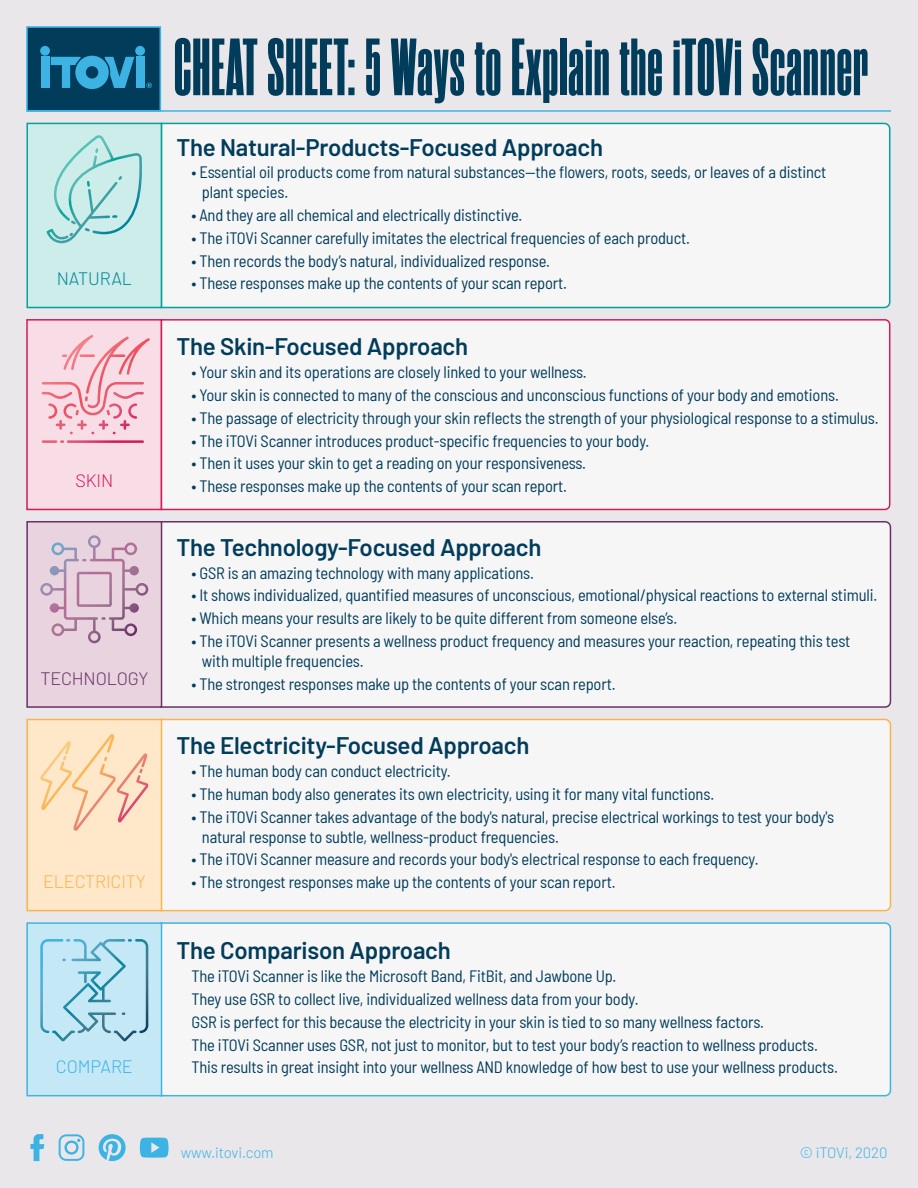
<style>
.page{position:relative;width:918px;height:1188px;background:#eae7eb}
.page>*{position:absolute;margin:0;border:0;box-sizing:border-box;transform-origin:0 0}
.t1{font:800 81px "Rama Gothic C";letter-spacing:.01em;color:#013d5b}
.t2{font:600 24px "Barlow";letter-spacing:-.01em;color:#013d5b}
.t3{font:300 18px "Barlow";letter-spacing:-.01em;color:#fcb34c}
.t4{font:300 18px "Barlow";letter-spacing:-.01em;color:#683065}
.t5{font:300 18px "Barlow";letter-spacing:-.01em;color:#00839b}
.t6{font:300 18px "Barlow";letter-spacing:-.01em;color:#3db3e3}
.t7{font:300 18px "Barlow";color:#d31b5d}
.t8{font:semi-condensed 16.5px/22.8px "Barlow";letter-spacing:-.01em;color:#013d5b}
.t9{font:300 15px "Barlow";letter-spacing:-.01em;color:#3db3e3}
</style>
<div class="page">
<div style="left:26px;top:26px;width:135px;height:86px;background:#013d5b;border:2px solid #3eb4e4"></div>
<svg style="left:146px;top:83px;width:6px;height:5px"></svg>
<div style="left:40px;top:46px;width:10px;height:10px;background:#3db3e3;border-radius:50%"></div>
<div style="left:135px;top:46px;width:10px;height:10px;background:#3db3e3;border-radius:50%"></div>
<div style="left:41px;top:57px;width:8px;height:31px;background:#3db3e3"></div>
<div style="left:136px;top:57px;width:8px;height:31px;background:#3db3e3"></div>
<svg style="left:51px;top:56px;width:83px;height:33px"></svg>
<hr style="left:27px;top:110px;width:864px;height:2px;background:#3eb4e4">
<div style="left:26px;top:319px;width:136px;height:191px;background:#f8dde7;border:2px solid #d31b5d"></div>
<div style="left:160px;top:122px;width:731px;height:187px;background:#f7f6f7"></div>
<div style="left:160px;top:319px;width:731px;height:192px;background:#f7f6f7"></div>
<div style="left:162px;top:521px;width:730px;height:187px;background:#f7f6f7"></div>
<div style="left:159px;top:718px;width:733px;height:194px;background:#f7f6f7"></div>
<div style="left:159px;top:922px;width:733px;height:175px;background:#f7f6f7"></div>
<div style="left:26px;top:123px;width:136px;height:185px;background:#ccede9;border:2px solid #00a39a"></div>
<div style="left:26px;top:521px;width:136px;height:187px;background:#e8d3df;border:2px solid #683065"></div>
<div style="left:26px;top:719px;width:136px;height:192px;background:#fee8c9;border:2px solid #fcb34c"></div>
<div style="left:26px;top:922px;width:136px;height:174px;background:#c5e8f7;border:2px solid #3eb4e4"></div>
<svg style="left:40px;top:734px;width:108px;height:97px"></svg>
<svg style="left:67px;top:440px;width:77px;height:3px"></svg>
<svg style="left:60px;top:440px;width:4px;height:3px"></svg>
<svg style="left:42px;top:440px;width:15px;height:3px"></svg>
<svg style="left:42px;top:335px;width:108px;height:99px"></svg>
<svg style="left:40px;top:535px;width:108px;height:108px"></svg>
<svg style="left:47px;top:135px;width:95px;height:108px"></svg>
<svg style="left:40px;top:939px;width:108px;height:102px"></svg>
<svg style="left:30px;top:1134px;width:14px;height:27px"></svg>
<svg style="left:59px;top:1134px;width:25px;height:27px"></svg>
<svg style="left:99px;top:1134px;width:27px;height:27px"></svg>
<svg style="left:140px;top:1138px;width:29px;height:20px"></svg>
<p class="t5" style="left:57px;top:265px;width:77px">NATURAL</p>
<p class="t7" style="left:76px;top:468px;width:39px">SKIN</p>
<p class="t4" style="left:40px;top:665px;width:110px">TECHNOLOGY</p>
<p class="t3" style="left:43px;top:869px;width:104px">ELECTRICITY</p>
<p class="t6" style="left:56px;top:1054px;width:78px">COMPARE</p>
<h1 class="t1" style="left:174px;top:30px;width:696px">CHEAT SHEET: 5 Ways to Explain the iTOVi Scanner</h1>
<h2 class="t2" style="left:176px;top:129px;width:428px">The Natural-Products-Focused Approach</h2>
<p class="t8" style="left:202px;top:161px;width:626px;line-height:19.8px;text-indent:-10px">• Essential oil products come from natural substances—the flowers, roots, seeds, or leaves of a distinct plant species.</p>
<p class="t8" style="left:191px;top:203px;width:332px">• And they are all chemical and electrically distinctive.</p>
<p class="t8" style="left:191px;top:225px;width:500px">• The iTOVi Scanner carefully imitates the electrical frequencies of each product.</p>
<p class="t8" style="left:191px;top:248px;width:360px">• Then records the body’s natural, individualized response.</p>
<p class="t8" style="left:191px;top:271px;width:377px">• These responses make up the contents of your scan report.</p>
<h2 class="t2" style="left:176px;top:329px;width:293px">The Skin-Focused Approach</h2>
<p class="t8" style="left:191px;top:360px;width:397px">• Your skin and its operations are closely linked to your wellness.</p>
<p class="t8" style="left:191px;top:382px;width:649px">• Your skin is connected to many of the conscious and unconscious functions of your body and emotions.</p>
<p class="t8" style="left:191px;top:405px;width:689px">• The passage of electricity through your skin reflects the strength of your physiological response to a stimulus.</p>
<p class="t8" style="left:191px;top:428px;width:460px">• The iTOVi Scanner introduces product-specific frequencies to your body.</p>
<p class="t8" style="left:191px;top:451px;width:396px">• Then it uses your skin to get a reading on your responsiveness.</p>
<p class="t8" style="left:191px;top:474px;width:377px">• These responses make up the contents of your scan report.</p>
<h2 class="t2" style="left:176px;top:529px;width:366px">The Technology-Focused Approach</h2>
<p class="t8" style="left:191px;top:560px;width:344px">• GSR is an amazing technology with many applications.</p>
<p class="t8" style="left:191px;top:583px;width:687px">• It shows individualized, quantified measures of unconscious, emotional/physical reactions to external stimuli.</p>
<p class="t8" style="left:191px;top:606px;width:487px">• Which means your results are likely to be quite different from someone else’s.</p>
<p class="t8" style="left:202px;top:630px;width:650px;line-height:19.8px;text-indent:-10px">• The iTOVi Scanner presents a wellness product frequency and measures your reaction, repeating this test with multiple frequencies.</p>
<p class="t8" style="left:191px;top:671px;width:426px">• The strongest responses make up the contents of your scan report.</p>
<h2 class="t2" style="left:176px;top:728px;width:355px">The Electricity-Focused Approach</h2>
<p class="t8" style="left:191px;top:759px;width:261px">• The human body can conduct electricity.</p>
<p class="t8" style="left:191px;top:782px;width:524px">• The human body also generates its own electricity, using it for many vital functions.</p>
<p class="t8" style="left:202px;top:806px;width:634px;line-height:19.8px;text-indent:-10px">• The iTOVi Scanner takes advantage of the body's natural, precise electrical workings to test your body's natural response to subtle, wellness-product frequencies.</p>
<p class="t8" style="left:191px;top:847px;width:569px">• The iTOVi Scanner measure and records your body's electrical response to each frequency.</p>
<p class="t8" style="left:191px;top:870px;width:426px">• The strongest responses make up the contents of your scan report.</p>
<h2 class="t2" style="left:176px;top:933px;width:276px">The Comparison Approach</h2>
<p class="t8" style="left:191px;top:964px;width:648px">The iTOVi Scanner is like the Microsoft Band, FitBit, and Jawbone Up.<br>They use GSR to collect live, individualized wellness data from your body.<br>GSR is perfect for this because the electricity in your skin is tied to so many wellness factors.<br>The iTOVi Scanner uses GSR, not just to monitor, but to test your body’s reaction to wellness products.<br>This results in great insight into your wellness AND knowledge of how best to use your wellness products.</p>
<p class="t9" style="left:181px;top:1141px;width:95px">www.itovi.com</p>
<p class="t9" style="left:800px;top:1141px;width:89px">© iTOVi, 2020</p>
</div>
